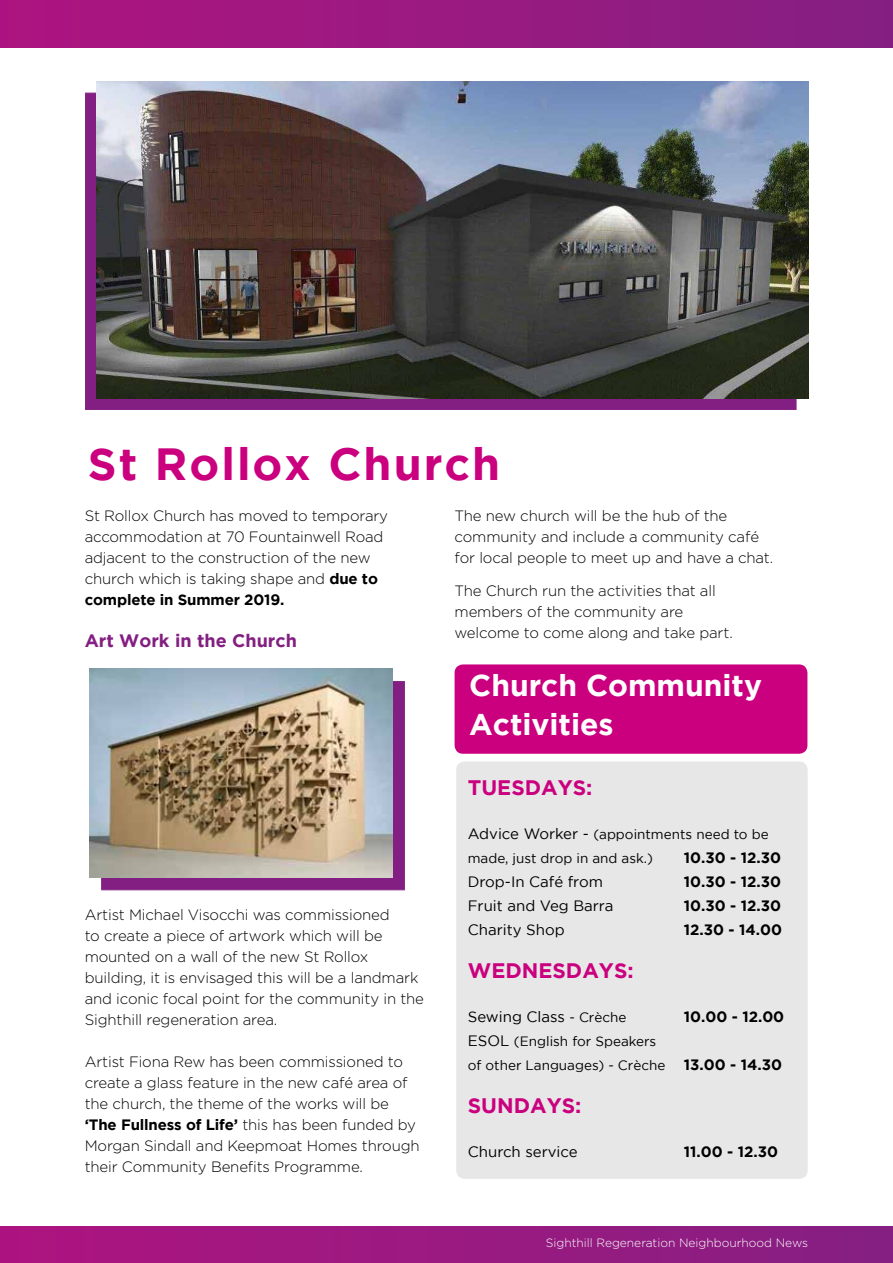
<style>
.page{position:relative;width:893px;height:1263px;background:#fff}
.page>*{position:absolute;margin:0;border:0;box-sizing:border-box;transform-origin:0 0}
.t1{font:700 45px "Gotham";letter-spacing:.045em;color:#ca007f}
.t2{font:700 30px/39px "Gotham";color:#fff}
.t3{font:700 21px "Gotham";color:#ca007f}
.t4{font:700 18px "Gotham";color:#831f82}
.t5{font:300 15px/21px "Gotham";letter-spacing:-.01em;color:#000}
.t6{font:15px "Gotham";color:#000}
.t7{font:700 15px "Gotham";color:#000}
.t8{font:13.5px/24px "Gotham";color:#000}
.t9{font:300 12px "Gotham";color:#fff}
.s1{font-weight:700}
.s2{font-size:15px}
.s3{font-size:13.5px}
.s4{font-weight:700;font-size:15px}
</style>
<div class="page">
<div style="left:0;top:1227px;width:893px;height:36px;background:linear-gradient(to right,#ae1480,#861f82)"></div>
<div style="left:0;top:0;width:893px;height:47px;background:linear-gradient(to right,#ae1480,#852082)"></div>
<div style="left:456px;top:761px;width:352px;height:418px;background:#e7e7e7;border-radius:9px"></div>
<div style="left:85px;top:93px;width:711px;height:317px;background:#831f82"></div>
<img style="left:97px;top:81px;width:711px;height:317px">
<div style="left:101px;top:681px;width:304px;height:209px;background:#831f82"></div>
<img style="left:89px;top:669px;width:304px;height:209px">
<div style="left:455px;top:664px;width:352px;height:90px;background:#ca007f;border-radius:9px"></div>
<h1 class="t1" style="left:88px;top:438px;width:414px">St Rollox Church</h1>
<p class="t5" style="left:85px;top:505px;width:305px">St Rollox Church has moved to temporary accommodation at 70 Fountainwell Road adjacent to the construction of the new church which is taking shape and <span class="s1">due to complete in Summer 2019.</span></p>
<p class="t5" style="left:455px;top:505px;width:320px">The new church will be the hub of the community and include a community café for local people to meet up and have a chat.</p>
<p class="t5" style="left:455px;top:580px;width:280px">The Church run the activities that all members of the community are welcome to come along and take part.</p>
<p class="t4" style="left:85px;top:630px;width:214px">Art Work in the Church</p>
<h2 class="t2" style="left:469px;top:665px;width:294px">Church Community<br>Activities</h2>
<p class="t5" style="left:85px;top:904px;width:341px">Artist Michael Visocchi was commissioned<br>to create a piece of artwork which will be mounted on a wall of the new St Rollox building, it is envisaged this will be a landmark and iconic focal point for the community in the Sighthill regeneration area.</p>
<p class="t5" style="left:85px;top:1051px;width:336px">Artist Fiona Rew has been commissioned to create a glass feature in the new café area of the church, the theme of the works will be <span class="s1">‘The Fullness of Life’</span> this has been funded by Morgan Sindall and Keepmoat Homes through their Community Benefits Programme.</p>
<h3 class="t3" style="left:468px;top:776px;width:126px">TUESDAYS:</h3>
<p class="t8" style="left:468px;top:822px;width:302px"><span class="s2">Advice Worker -</span> (appointments need to be made, just drop in and ask.)</p>
<p class="t7" style="left:684px;top:849px;width:99px">10.30 - 12.30</p>
<p class="t6" style="left:468px;top:873px;width:137px">Drop-In Café from</p>
<p class="t7" style="left:684px;top:873px;width:99px">10.30 - 12.30</p>
<p class="t6" style="left:468px;top:897px;width:147px">Fruit and Veg Barra</p>
<p class="t7" style="left:684px;top:897px;width:99px">10.30 - 12.30</p>
<p class="t6" style="left:468px;top:921px;width:98px">Charity Shop</p>
<p class="t7" style="left:684px;top:921px;width:100px">12.30 - 14.00</p>
<h3 class="t3" style="left:468px;top:959px;width:167px">WEDNESDAYS:</h3>
<p class="t6" style="left:468px;top:1008px;width:160px">Sewing Class <span class="s3">- Crèche</span></p>
<p class="t7" style="left:684px;top:1008px;width:102px">10.00 - 12.00</p>
<p class="t8" style="left:468px;top:1029px;width:316px"><span class="s2">ESOL</span> (English for Speakers<br>of other Languages) - Crèche <span class="s4">13.00 - 14.30</span></p>
<h3 class="t3" style="left:468px;top:1094px;width:115px">SUNDAYS:</h3>
<p class="t6" style="left:468px;top:1143px;width:111px">Church service</p>
<p class="t7" style="left:684px;top:1143px;width:96px">11.00 - 12.30</p>
<p class="t9" style="left:546px;top:1236px;width:264px">Sighthill Regeneration Neighbourhood News</p>
</div>
